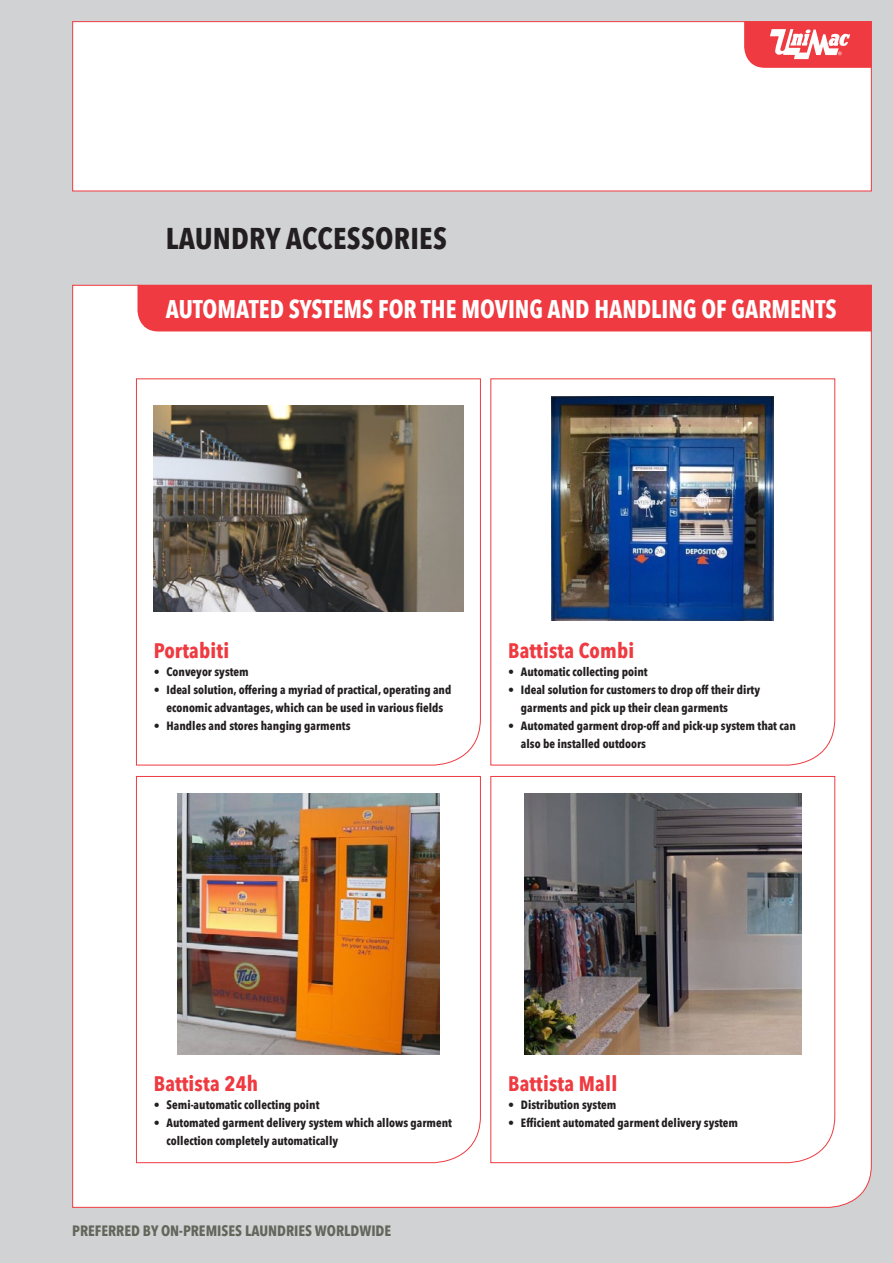
<style>
.page{position:relative;width:893px;height:1263px;background:#d1d2d4}
.page>*{position:absolute;margin:0;border:0;box-sizing:border-box;transform-origin:0 0}
.t1{font:700 30px "Avenir Next Condensed";letter-spacing:.01em;color:#231f20}
.t2{font:700 25.5px "Avenir Next Condensed";color:#fff;scale:.95 1}
.t3{font:700 21px "Avenir Next Condensed";letter-spacing:.01em;color:#ee3a40}
.t4{font:700 15px "Avenir Next Condensed";color:#64665c}
.t5{font:700 12px/18px "Avenir Next Condensed";color:#231f20}
</style>
<div class="page">
<div style="left:72px;top:285px;width:800px;height:923px;background:#fff"></div>
<div style="left:72px;top:21px;width:800px;height:170px;background:#fff;border:1px solid #ee3a40"></div>
<div style="left:137px;top:285px;width:735px;height:46px;background:#ee3a40"></div>
<svg style="left:744px;top:21px;width:128px;height:47px"></svg>
<svg style="left:134px;top:872px;width:356px;height:43px"></svg>
<svg style="left:134px;top:388px;width:356px;height:42px"></svg>
<div style="left:136px;top:378px;width:345px;height:388px;background:#fff"></div>
<div style="left:136px;top:776px;width:345px;height:387px;background:#fff"></div>
<div style="left:490px;top:378px;width:345px;height:388px;background:#fff"></div>
<div style="left:490px;top:776px;width:345px;height:387px;background:#fff"></div>
<img style="left:154px;top:405px;width:309px;height:207px">
<img style="left:552px;top:396px;width:222px;height:225px">
<img style="left:178px;top:794px;width:261px;height:260px">
<img style="left:524px;top:794px;width:278px;height:260px">
<h1 class="t1" style="left:166px;top:220px;width:283px">LAUNDRY ACCESSORIES</h1>
<h2 class="t2" style="left:166px;top:293px;width:708px">AUTOMATED SYSTEMS FOR THE MOVING AND HANDLING OF GARMENTS</h2>
<h3 class="t3" style="left:154px;top:637px;width:77px">Portabiti</h3>
<p class="t5" style="left:154px;top:662px;width:96px">• Conveyor system</p>
<p class="t5" style="left:154px;top:680px;width:299px;text-align:center">• Ideal solution, offering a myriad of practical, operating and economic advantages, which can be used in various fields</p>
<p class="t5" style="left:154px;top:716px;width:198px">• Handles and stores hanging garments</p>
<h3 class="t3" style="left:508px;top:637px;width:127px">Battista Combi</h3>
<p class="t5" style="left:508px;top:662px;width:141px">• Automatic collecting point</p>
<p class="t5" style="left:521px;top:680px;width:241px;text-indent:-13px">• Ideal solution for customers to drop off their dirty garments and pick up their clean garments</p>
<p class="t5" style="left:521px;top:716px;width:276px;text-indent:-13px">• Automated garment drop-off and pick-up system that can also be installed outdoors</p>
<h3 class="t3" style="left:154px;top:1071px;width:106px">Battista 24h</h3>
<p class="t5" style="left:154px;top:1096px;width:167px">• Semi-automatic collecting point</p>
<p class="t5" style="left:167px;top:1114px;width:287px;text-indent:-13px">• Automated garment delivery system which allows garment collection completely automatically</p>
<p class="t4" style="left:72px;top:1221px;width:320px">PREFERRED BY ON-PREMISES LAUNDRIES WORLDWIDE</p>
<h3 class="t3" style="left:508px;top:1071px;width:111px">Battista Mall</h3>
<p class="t5" style="left:508px;top:1096px;width:110px">• Distribution system</p>
<p class="t5" style="left:508px;top:1114px;width:231px">• Efficient automated garment delivery system</p>
</div>
